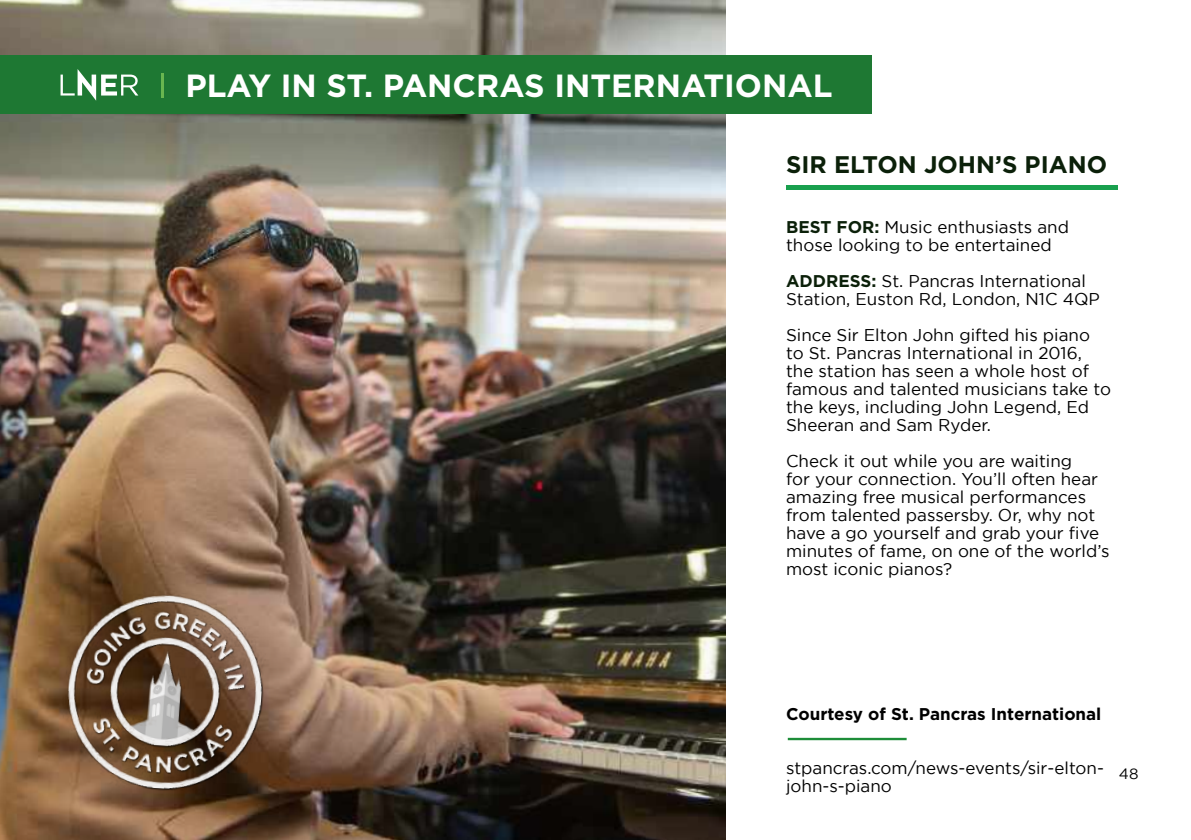
<style>
.page{position:relative;width:1191px;height:840px;background:#fff}
.page>*{position:absolute;margin:0;border:0;box-sizing:border-box;transform-origin:0 0}
.t1{font:700 32px "Gotham";color:#fff}
.t2{font:700 24px "Gotham";color:#0b2009}
.t3{font:17px/18px "Gotham";color:#000}
.t4{font:700 17px "Gotham";color:#000}
.t5{font:15px "Gotham";color:#000}
.s1{font-weight:700;color:#0b2009}
</style>
<div class="page">
<img style="left:0;top:0;width:726px;height:839px">
<hr style="left:786px;top:185px;width:331px;height:4px;background:#19a04e">
<hr style="left:788px;top:737px;width:118px;height:2px;background:#1d8d38">
<div style="left:0;top:55px;width:871px;height:59px;background:#1e7833"></div>
<svg style="left:61px;top:69px;width:77px;height:32px"></svg>
<hr style="left:161px;top:73px;width:3px;height:25px;background:#69b650">
<img style="left:46px;top:572px;width:238px;height:234px">
<h1 class="t1" style="left:185px;top:64px;width:648px">PLAY IN ST. PANCRAS INTERNATIONAL</h1>
<h2 class="t2" style="left:786px;top:149px;width:322px">SIR ELTON JOHN’S PIANO</h2>
<p class="t3" style="left:786px;top:217px;width:284px"><span class="s1">BEST FOR:</span> Music enthusiasts and those looking to be entertained</p>
<p class="t3" style="left:786px;top:271px;width:315px"><span class="s1">ADDRESS:</span> St. Pancras International<br>Station, Euston Rd, London, N1C 4QP</p>
<p class="t3" style="left:786px;top:325px;width:326px">Since Sir Elton John gifted his piano to St. Pancras International in 2016, the station has seen a whole host of famous and talented musicians take to the keys, including John Legend, Ed Sheeran and Sam Ryder.</p>
<p class="t3" style="left:786px;top:451px;width:325px">Check it out while you are waiting<br>for your connection. You’ll often hear amazing free musical performances from talented passersby. Or, why not have a go yourself and grab your five minutes of fame, on one of the world’s most iconic pianos?</p>
<p class="t4" style="left:786px;top:701px;width:317px">Courtesy of St. Pancras International</p>
<p class="t3" style="left:786px;top:757px;width:319px">stpancras.com/news-events/sir-elton&shy;john-s-piano</p>
<p class="t5" style="left:1119px;top:764px;width:21px">48</p>
</div>
